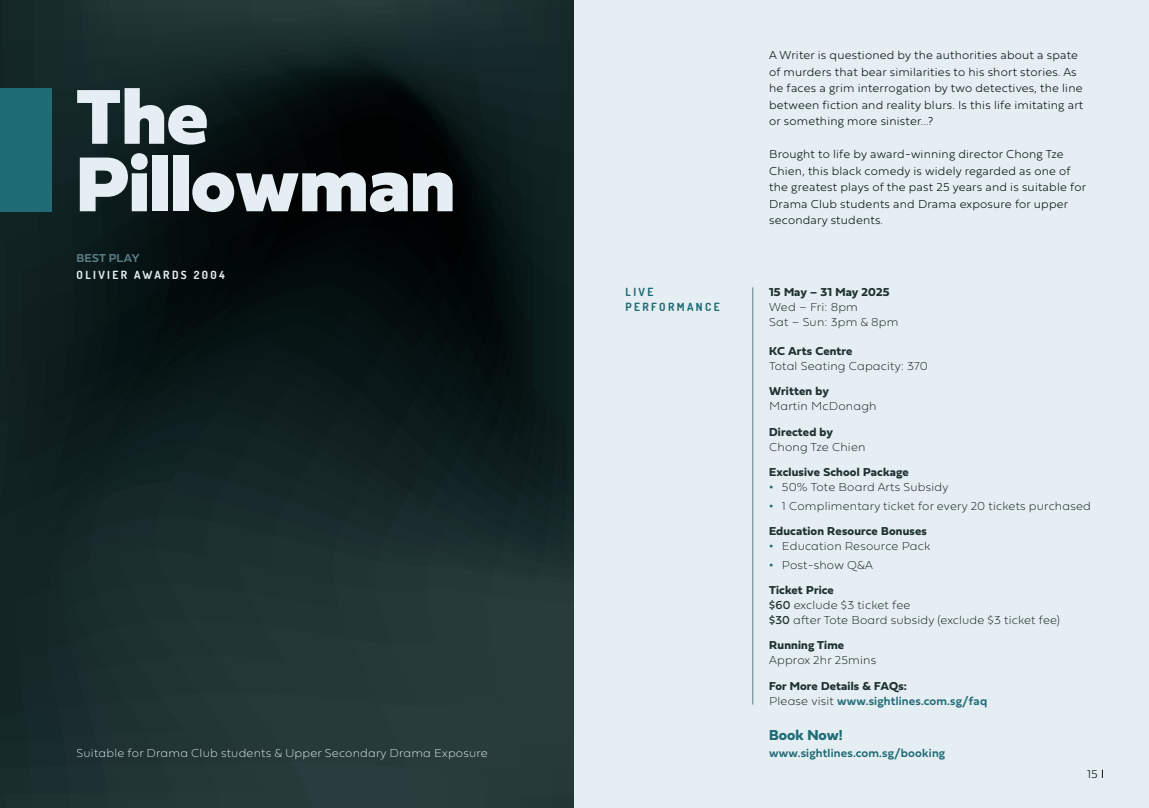
<style>
.page{position:relative;width:1149px;height:808px;background:#fff}
.page>*{position:absolute;margin:0;border:0;box-sizing:border-box;transform-origin:0 0}
.t1{font:81px/67.5px "Fieldwork Hum Black";color:#e5eef2}
.t2{font:700 15px "Fieldwork Hum";color:#1f6b76}
.t3{font:100 12px/16.5px "Fieldwork Hum";letter-spacing:.015em;color:#061414}
.t4{font:12px/15px "Fieldwork Geo Hair";letter-spacing:.015em;color:#061414}
.t5{font:700 12px "Fieldwork Hum";letter-spacing:.015em;color:#1e3131}
.t6{font:700 12px "Fieldwork Hum Demi";letter-spacing:.015em;color:#1f6b76}
.t7{font:12px "Fieldwork Geo Hair";letter-spacing:.015em;color:#e5eef2}
.t8{font:700 12px "Fieldwork Hum Demi";letter-spacing:.015em;color:#5a7e86}
.t9{font:700 11.25px "Dosis";letter-spacing:.21em;color:#e5eef2}
.t10{font:700 11.25px/15px "Dosis";letter-spacing:.21em;color:#1f6b76}
.s1{font-family:"Fieldwork Hum Demi";font-weight:700;color:#1f6b76}
.s2{font-family:"Fieldwork Hum";color:#1e3131}
.s3{font-family:"Fieldwork Geo Hair";font-weight:400;color:#061414}
</style>
<div class="page">
<svg style="left:0;top:0;width:574px;height:808px;background:#142324"></svg>
<div style="left:574px;top:0;width:574px;height:808px;background:#e5eef2"></div>
<div style="left:0;top:88px;width:51px;height:123px;background:#1f6b76"></div>
<hr style="left:752px;top:287px;width:1px;height:418px;background:#5a7e86">
<h1 class="t1" style="left:77px;top:75px;width:380px">The<br>Pillowman</h1>
<p class="t8" style="left:77px;top:249px;width:65px">BEST PLAY</p>
<p class="t9" style="left:77px;top:268px;width:150px">OLIVIER AWARDS 2004</p>
<p class="t7" style="left:77px;top:743px;width:412px">Suitable for Drama Club students &amp; Upper Secondary Drama Exposure</p>
<p class="t3" style="left:769px;top:46px;width:315px">A Writer is questioned by the authorities about a spate of murders that bear similarities to his short stories. As he faces a grim interrogation by two detectives, the line between fiction and reality blurs. Is this life imitating art or something more sinister...?</p>
<p class="t3" style="left:769px;top:145px;width:318px">Brought to life by award-winning director Chong Tze Chien, this black comedy is widely regarded as one of the greatest plays of the past 25 years and is suitable for Drama Club students and Drama exposure for upper secondary students.</p>
<p class="t10" style="left:625px;top:284px;width:96px">LIVE<br>PERFORMANCE</p>
<p class="t5" style="left:769px;top:282px;width:122px">15 May – 31 May 2025</p>
<p class="t4" style="left:769px;top:298px;width:131px">Wed – Fri: 8pm<br>Sat – Sun: 3pm &amp; 8pm</p>
<p class="t5" style="left:769px;top:342px;width:85px">KC Arts Centre</p>
<p class="t4" style="left:769px;top:358px;width:160px">Total Seating Capacity: 370</p>
<p class="t5" style="left:769px;top:382px;width:61px">Written by</p>
<p class="t4" style="left:769px;top:398px;width:109px">Martin McDonagh</p>
<p class="t5" style="left:769px;top:422px;width:66px">Directed by</p>
<p class="t4" style="left:769px;top:438px;width:98px">Chong Tze Chien</p>
<p class="t5" style="left:769px;top:462px;width:141px">Exclusive School Package</p>
<p class="t4" style="left:769px;top:479px;width:181px"><span class="s1">•</span> 50% Tote Board Arts Subsidy</p>
<p class="t4" style="left:769px;top:498px;width:323px"><span class="s1">•</span> 1 Complimentary ticket for every 20 tickets purchased</p>
<p class="t5" style="left:769px;top:521px;width:159px">Education Resource Bonuses</p>
<p class="t4" style="left:769px;top:538px;width:162px"><span class="s1">•</span> Education Resource Pack</p>
<p class="t4" style="left:769px;top:557px;width:105px"><span class="s1">•</span> Post-show Q&amp;A</p>
<p class="t5" style="left:769px;top:581px;width:66px">Ticket Price</p>
<p class="t4" style="left:769px;top:597px;width:292px"><span class="s2">$60</span> exclude $3 ticket fee<br><span class="s2">$30</span> after Tote Board subsidy (exclude $3 ticket fee)</p>
<p class="t5" style="left:769px;top:636px;width:76px">Running Time</p>
<p class="t4" style="left:769px;top:652px;width:109px">Approx 2hr 25mins</p>
<p class="t5" style="left:769px;top:676px;width:139px">For More Details &amp; FAQs:</p>
<p class="t6" style="left:769px;top:691px;width:219px"><span class="s3">Please visit</span> www.sightlines.com.sg/faq</p>
<p class="t2" style="left:769px;top:724px;width:75px">Book Now!</p>
<p class="t6" style="left:769px;top:743px;width:177px">www.sightlines.com.sg/booking</p>
<p class="t3" style="left:1086px;top:765px;width:12px">15</p>
</div>
